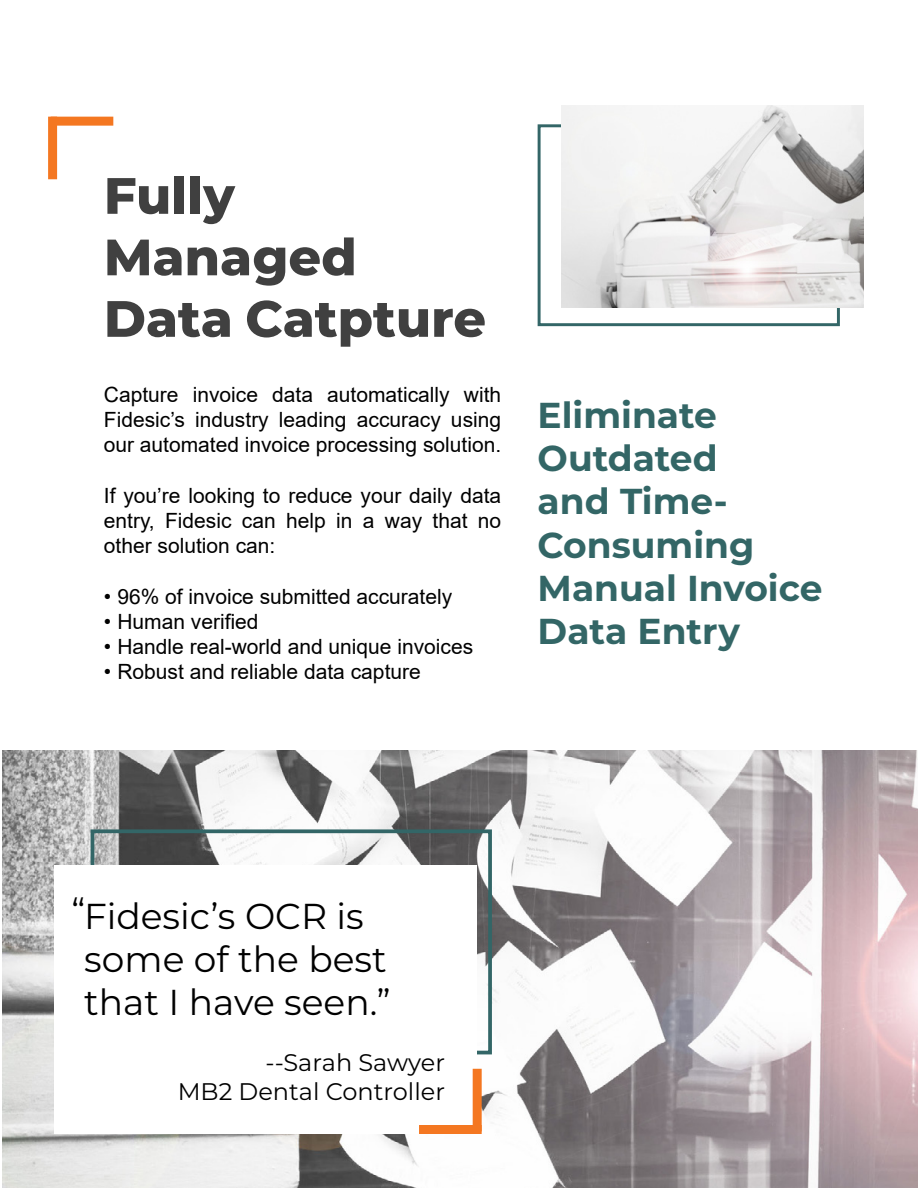
<style>
.page{position:relative;width:918px;height:1188px;background:#fff}
.page>*{position:absolute;margin:0;border:0;box-sizing:border-box;transform-origin:0 0}
.t1{font:800 51px/61.5px "Montserrat";color:#404040}
.t2{font:700 36px/43.2px "Montserrat";color:#366}
.t3{font:36px/43.2px "Montserrat";color:#000}
.t4{font:24px/28.8px "Montserrat";color:#000;text-align:right}
.t5{font:21px/25.2px "Arial";color:#000;text-align:justify}
</style>
<div class="page">
<div style="left:538px;top:124px;width:302px;height:202px;border:3px solid #336667"></div>
<img style="left:562px;top:106px;width:302px;height:201px">
<img style="left:3px;top:750px;width:915px;height:438px">
<div style="left:48px;top:117px;width:9px;height:62px;background:#f47721"></div>
<div style="left:51px;top:117px;width:62px;height:9px;background:#f47721"></div>
<div style="left:91px;top:829px;width:401px;height:225px;border:4px solid #336667"></div>
<div style="left:54px;top:865px;width:422px;height:269px;background:#fff"></div>
<div style="left:419px;top:1125px;width:63px;height:9px;background:#f47721"></div>
<div style="left:473px;top:1069px;width:9px;height:62px;background:#f47721"></div>
<h1 class="t1" style="left:104px;top:162px;width:384px">Fully<br>Managed<br>Data Catpture</h1>
<p class="t5" style="left:104px;top:382px;width:399px">Capture invoice data automatically with Fidesic’s industry leading accuracy using our automated invoice processing solution.</p>
<p class="t5" style="left:104px;top:483px;width:399px">If you’re looking to reduce your daily data entry, Fidesic can help in a way that no other solution can:</p>
<p class="t5" style="left:104px;top:583px;width:350px">• 96% of invoice submitted accurately</p>
<p class="t5" style="left:104px;top:609px;width:156px">• Human verified</p>
<p class="t5" style="left:104px;top:634px;width:371px">• Handle real-world and unique invoices</p>
<p class="t5" style="left:104px;top:659px;width:318px">• Robust and reliable data capture</p>
<h2 class="t2" style="left:538px;top:392px;width:286px">Eliminate<br>Outdated<br>and Time-<br>Consuming<br>Manual Invoice<br>Data Entry</h2>
<h2 class="t3" style="left:71px;top:888px;width:15px">“</h2>
<h2 class="t3" style="left:84px;top:893px;width:308px">Fidesic’s OCR is some of the best that I have seen.”</h2>
<p class="t4" style="left:178px;top:1048px;width:269px">--Sarah Sawyer<br>MB2 Dental Controller</p>
</div>
